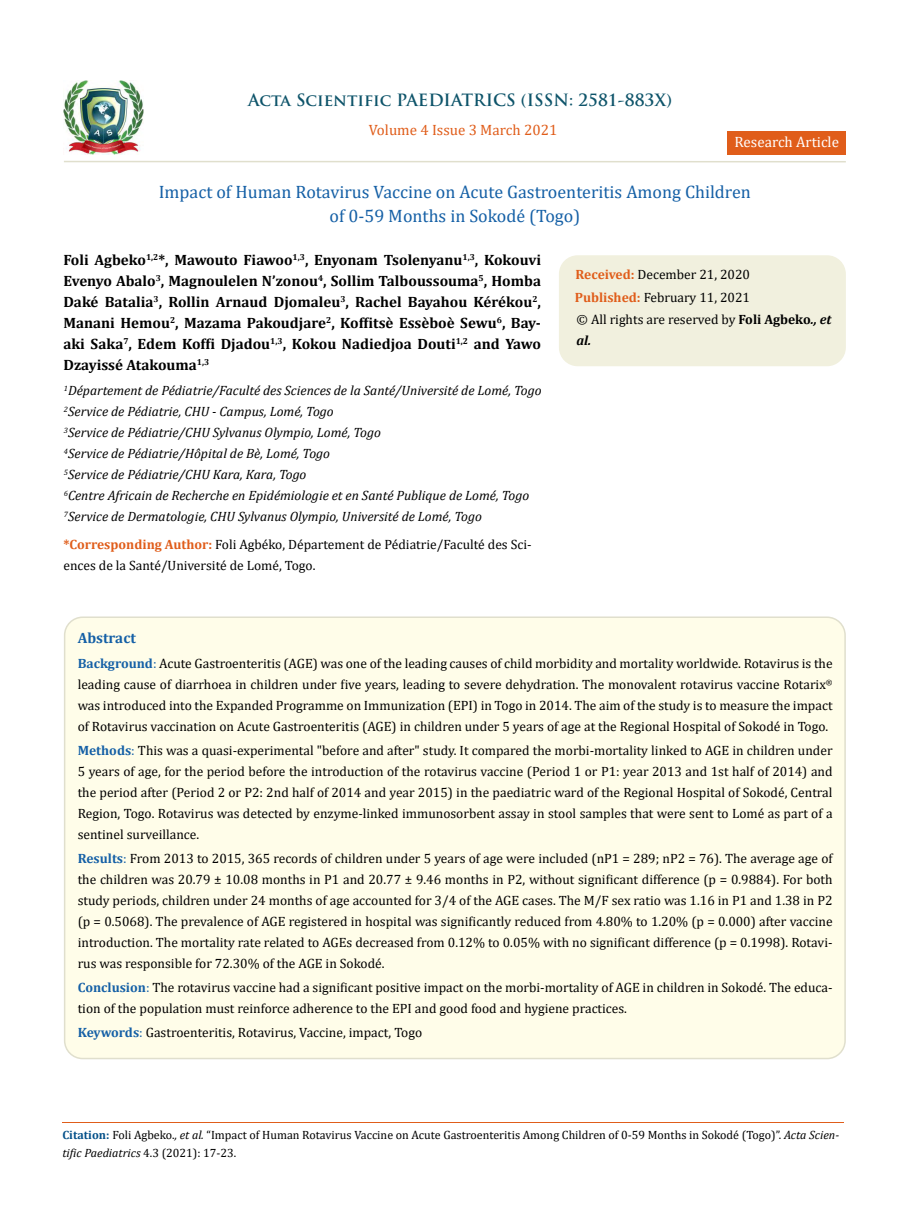
<style>
.page{position:relative;width:917px;height:1224px;background:#fff}
.page>*{position:absolute;margin:0;border:0;box-sizing:border-box;transform-origin:0 0}
.t1{font:18px/24px "Cambria";color:#1560a6;text-align:center}
.t2{font:700 16.5px "Trajan Pro";color:#0e546a}
.t3{font:700 15px/21px "Cambria";color:#000;text-align:justify}
.t4{font:15px "Cambria";color:#e05d1a}
.t5{font:15px "Cambria";color:#fff}
.t6{font:700 15px "Cambria";color:#1560a6}
.t7{font:13.5px/21px "Cambria";color:#000}
.t8{font:italic 13.5px/21px "Cambria";color:#000}
.t9{font:12px/18px "Cambria";color:#000}
.s1{font-weight:700;color:#e05d1a}
.s2{font-weight:700}
.s3{font-weight:700;font-style:italic}
.s4{font-weight:700;color:#1560a6}
.s5{color:#1560a6}
.s6{font-weight:700;color:#035089}
.s7{font-style:italic}
</style>
<div class="page">
<img style="left:63px;top:81px;width:80px;height:74px">
<div style="left:727px;top:132px;width:118px;height:23px;background:#e05d1a"></div>
<div style="left:559px;top:256px;width:286px;height:110px;background:#f1f0de;border-radius:18px"></div>
<div style="left:559px;top:255px;width:286px;height:111px;border:2px solid #f1f0de;border-radius:18px"></div>
<div style="left:65px;top:617px;width:780px;height:442px;background:#fffde9;border-radius:18px"></div>
<div style="left:64px;top:616px;width:781px;height:443px;border:2px solid #e0dfcd;border-radius:18px"></div>
<hr style="left:62px;top:1123px;width:782px;height:1px;background:#e05d1a">
<hr style="left:64px;top:161px;width:781px;height:1px;background:#e0dfcd">
<p class="t2" style="left:248px;top:90px;width:425px">Acta Scientific PAEDIATRICS (ISSN: 2581-883X)</p>
<p class="t4" style="left:369px;top:121px;width:190px">Volume 4 Issue 3 March 2021</p>
<p class="t5" style="left:734px;top:133px;width:106px">Research Article</p>
<h1 class="t1" style="left:159px;top:180px;width:593px">Impact of Human Rotavirus Vaccine on Acute Gastroenteritis Among Children of 0-59 Months in Sokodé (Togo)</h1>
<p class="t3" style="left:63px;top:249px;width:479px">Foli Agbeko<sup>1,2</sup>*, Mawouto Fiawoo<sup>1,3</sup>, Enyonam Tsolenyanu<sup>1,3</sup>, Kokouvi Evenyo Abalo<sup>3</sup>, Magnoulelen N’zonou<sup>4</sup>, Sollim Talboussouma<sup>5</sup>, Homba Daké Batalia<sup>3</sup>, Rollin Arnaud Djomaleu<sup>3</sup>, Rachel Bayahou Kérékou<sup>2</sup>, Manani Hemou<sup>2</sup>, Mazama Pakoudjare<sup>2</sup>, Koffitsè Essèboè Sewu<sup>6</sup>, Bay&shy;aki Saka<sup>7</sup>, Edem Koffi Djadou<sup>1,3</sup>, Kokou Nadiedjoa Douti<sup>1,2</sup> and Yawo Dzayissé Atakouma<sup>1,3</sup></p>
<p class="t8" style="left:64px;top:379px;width:479px"><sup>1</sup>Département de Pédiatrie/Faculté des Sciences de la Santé/Université de Lomé, Togo <sup>2</sup>Service de Pédiatrie, CHU - Campus, Lomé, Togo<br><sup>3</sup>Service de Pédiatrie/CHU Sylvanus Olympio, Lomé, Togo<br><sup>4</sup>Service de Pédiatrie/Hôpital de Bè, Lomé, Togo<br><sup>5</sup>Service de Pédiatrie/CHU Kara, Kara, Togo<br><sup>6</sup>Centre Africain de Recherche en Epidémiologie et en Santé Publique de Lomé, Togo <sup>7</sup>Service de Dermatologie, CHU Sylvanus Olympio, Université de Lomé, Togo</p>
<p class="t7" style="left:63px;top:534px;width:469px"><span class="s1">*Corresponding Author:</span> Foli Agbéko, Département de Pédiatrie/Faculté des Sci&shy;ences de la Santé/Université de Lomé, Togo.</p>
<p class="t7" style="left:574px;top:263px;width:177px;line-height:23px"><span class="s1">Received:</span> December 21, 2020<br><span class="s1">Published:</span> February 11, 2021</p>
<p class="t7" style="left:576px;top:309px;width:256px">© All rights are reserved by <span class="s2">Foli Agbeko</span><span class="s3">., et al.</span></p>
<p class="t6" style="left:78px;top:627px;width:60px">Abstract</p>
<p class="t7" style="left:78px;top:653px;width:756px;text-align:justify"><span class="s4">Background</span><span class="s5">:</span> Acute Gastroenteritis (AGE) was one of the leading causes of child morbidity and mortality worldwide. Rotavirus is the leading cause of diarrhoea in children under five years, leading to severe dehydration. The monovalent rotavirus vaccine Rotarix<sup>® </sup>was introduced into the Expanded Programme on Immunization (EPI) in Togo in 2014. The aim of the study is to measure the impact of Rotavirus vaccination on Acute Gastroenteritis (AGE) in children under 5 years of age at the Regional Hospital of Sokodé in Togo.</p>
<p class="t7" style="left:78px;top:740px;width:756px;text-align:justify"><span class="s4">Methods</span><span class="s5">:</span> This was a quasi-experimental "before and after" study. It compared the morbi-mortality linked to AGE in children under 5 years of age, for the period before the introduction of the rotavirus vaccine (Period 1 or P1: year 2013 and 1st half of 2014) and the period after (Period 2 or P2: 2nd half of 2014 and year 2015) in the paediatric ward of the Regional Hospital of Sokodé, Central Region, Togo. Rotavirus was detected by enzyme-linked immunosorbent assay in stool samples that were sent to Lomé as part of a sentinel surveillance.</p>
<p class="t7" style="left:78px;top:848px;width:756px;text-align:justify"><span class="s4">Results</span><span class="s5">:</span> From 2013 to 2015, 365 records of children under 5 years of age were included (nP1 = 289; nP2 = 76). The average age of the children was 20.79 ± 10.08 months in P1 and 20.77 ± 9.46 months in P2, without significant difference (p = 0.9884). For both study periods, children under 24 months of age accounted for 3/4 of the AGE cases. The M/F sex ratio was 1.16 in P1 and 1.38 in P2 (p = 0.5068). The prevalence of AGE registered in hospital was significantly reduced from 4.80% to 1.20% (p = 0.000) after vaccine introduction. The mortality rate related to AGEs decreased from 0.12% to 0.05% with no significant difference (p = 0.1998). Rotavi&shy;rus was responsible for 72.30% of the AGE in Sokodé.</p>
<p class="t7" style="left:78px;top:977px;width:756px"><span class="s4">Conclusion</span><span class="s5">:</span> The rotavirus vaccine had a significant positive impact on the morbi-mortality of AGE in children in Sokodé. The educa&shy;tion of the population must reinforce adherence to the EPI and good food and hygiene practices.</p>
<p class="t7" style="left:78px;top:1022px;width:346px"><span class="s4">Keywords</span><span class="s5">:</span> Gastroenteritis, Rotavirus, Vaccine, impact, Togo</p>
<p class="t9" style="left:62px;top:1126px;width:778px"><span class="s6">Citation:</span> Foli Agbeko.<span class="s7">, et al.</span> “Impact of Human Rotavirus Vaccine on Acute Gastroenteritis Among Children of 0-59 Months in Sokodé (Togo)”. <span class="s7">Acta Scien&shy;tific Paediatrics</span> 4.3 (2021): 17-23.</p>
</div>
